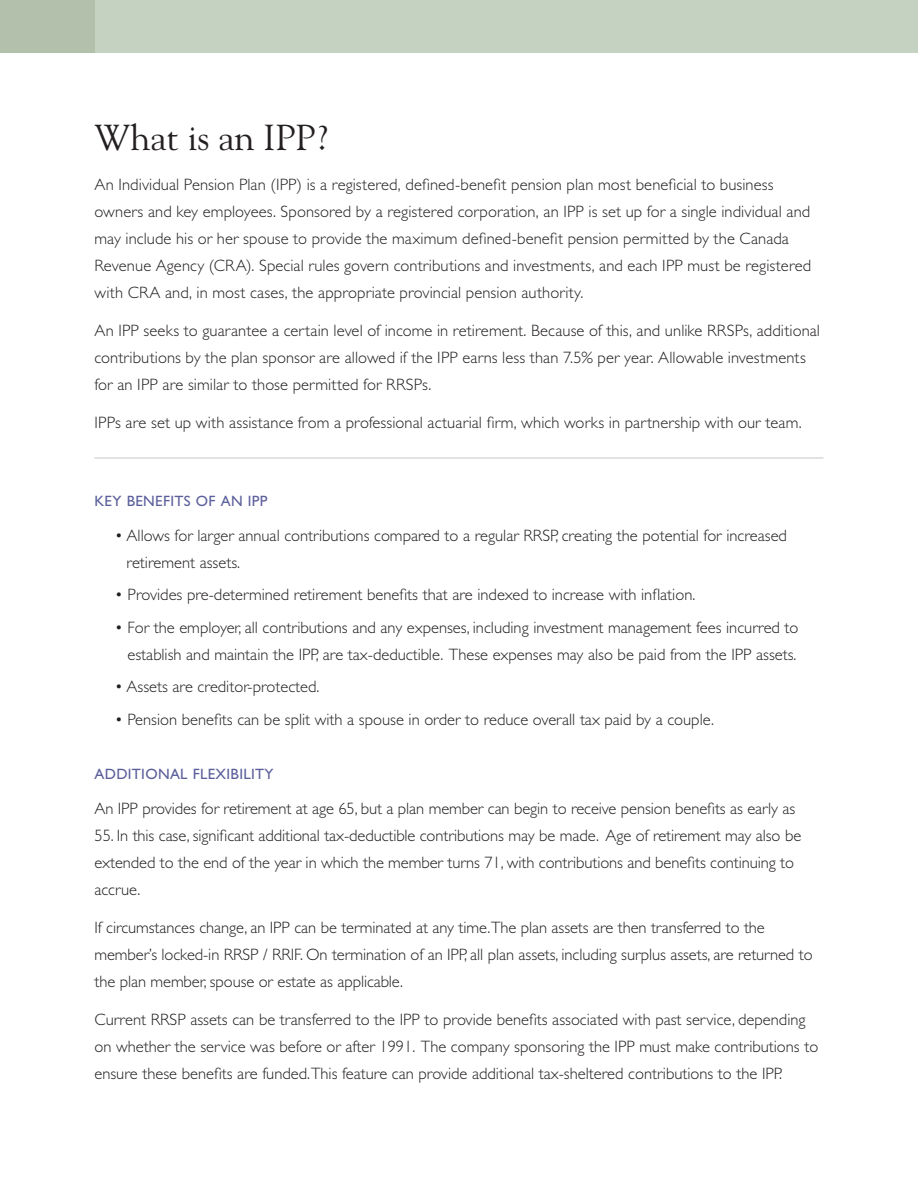
<style>
.page{position:relative;width:918px;height:1188px;background:#fff}
.page>*{position:absolute;margin:0;border:0;box-sizing:border-box;transform-origin:0 0}
.Steph_Body_Copy_Gill{font:36px "Goudy Std";color:#231f20}
.Steph_Body_Copy_Gill-2{font:300 16.5px/27px "Gill Sans Std";color:#231f20}
.sub_head{font:15px "Gill Sans Std";letter-spacing:.02em;color:#5b5f9a}
</style>
<div class="page">
<div style="left:0;top:0;width:918px;height:53px;background:#c5d2c1"></div>
<div style="left:0;top:0;width:94px;height:53px;background:#b2c0ac"></div>
<hr style="left:94px;top:458px;width:730px;height:1px;background:#c7c8ca">
<p class="Steph_Body_Copy_Gill" style="left:94px;top:115px;width:234px">What is an IPP?</p>
<p class="Steph_Body_Copy_Gill-2" style="left:94px;top:171px;width:718px">An Individual Pension Plan (IPP) is a registered, defined-benefit pension plan most beneficial to business owners and key employees. Sponsored by a registered corporation, an IPP is set up for a single individual and may include his or her spouse to provide the maximum defined-benefit pension permitted by the Canada Revenue Agency (CRA). Special rules govern contributions and investments, and each IPP must be registered with CRA and, in most cases, the appropriate provincial pension authority.</p>
<p class="Steph_Body_Copy_Gill-2" style="left:94px;top:317px;width:727px">An IPP seeks to guarantee a certain level of income in retirement. Because of this, and unlike RRSPs, additional contributions by the plan sponsor are allowed if the IPP earns less than 7.5% per year. Allowable investments for an IPP are similar to those permitted for RRSPs.</p>
<p class="Steph_Body_Copy_Gill-2" style="left:94px;top:409px;width:709px">IPPs are set up with assistance from a professional actuarial firm, which works in partnership with our team.</p>
<p class="sub_head" style="left:94px;top:492px;width:175px">KEY BENEFITS OF AN IPP</p>
<p class="Steph_Body_Copy_Gill-2" style="left:127px;top:522px;width:662px;text-indent:-12px">• Allows for larger annual contributions compared to a regular RRSP, creating the potential for increased retirement assets.</p>
<p class="Steph_Body_Copy_Gill-2" style="left:115px;top:582px;width:582px">• Provides pre-determined retirement benefits that are indexed to increase with inflation.</p>
<p class="Steph_Body_Copy_Gill-2" style="left:115px;top:614px;width:685px;text-align:right">• For the employer, all contributions and any expenses, including investment management fees incurred to establish and maintain the IPP, are tax-deductible. These expenses may also be paid from the IPP assets.</p>
<p class="Steph_Body_Copy_Gill-2" style="left:115px;top:673px;width:206px">• Assets are creditor-protected.</p>
<p class="Steph_Body_Copy_Gill-2" style="left:115px;top:706px;width:601px">• Pension benefits can be split with a spouse in order to reduce overall tax paid by a couple.</p>
<p class="sub_head" style="left:94px;top:765px;width:181px">ADDITIONAL FLEXIBILITY</p>
<p class="Steph_Body_Copy_Gill-2" style="left:94px;top:795px;width:702px">An IPP provides for retirement at age 65, but a plan member can begin to receive pension benefits as early as</p>
<p class="Steph_Body_Copy_Gill-2" style="left:94px;top:822px;width:708px">55. In this case, significant additional tax-deductible contributions may be made. Age of retirement may also be extended to the end of the year in which the member turns 71, with contributions and benefits continuing to accrue.</p>
<p class="Steph_Body_Copy_Gill-2" style="left:94px;top:914px;width:720px">If circumstances change, an IPP can be terminated at any time.The plan assets are then transferred to the member’s locked-in RRSP / RRIF. On termination of an IPP, all plan assets, including surplus assets, are returned to the plan member, spouse or estate as applicable.</p>
<p class="Steph_Body_Copy_Gill-2" style="left:94px;top:1006px;width:725px">Current RRSP assets can be transferred to the IPP to provide benefits associated with past service, depending on whether the service was before or after 1991. The company sponsoring the IPP must make contributions to ensure these benefits are funded.This feature can provide additional tax-sheltered contributions to the IPP.</p>
</div>
